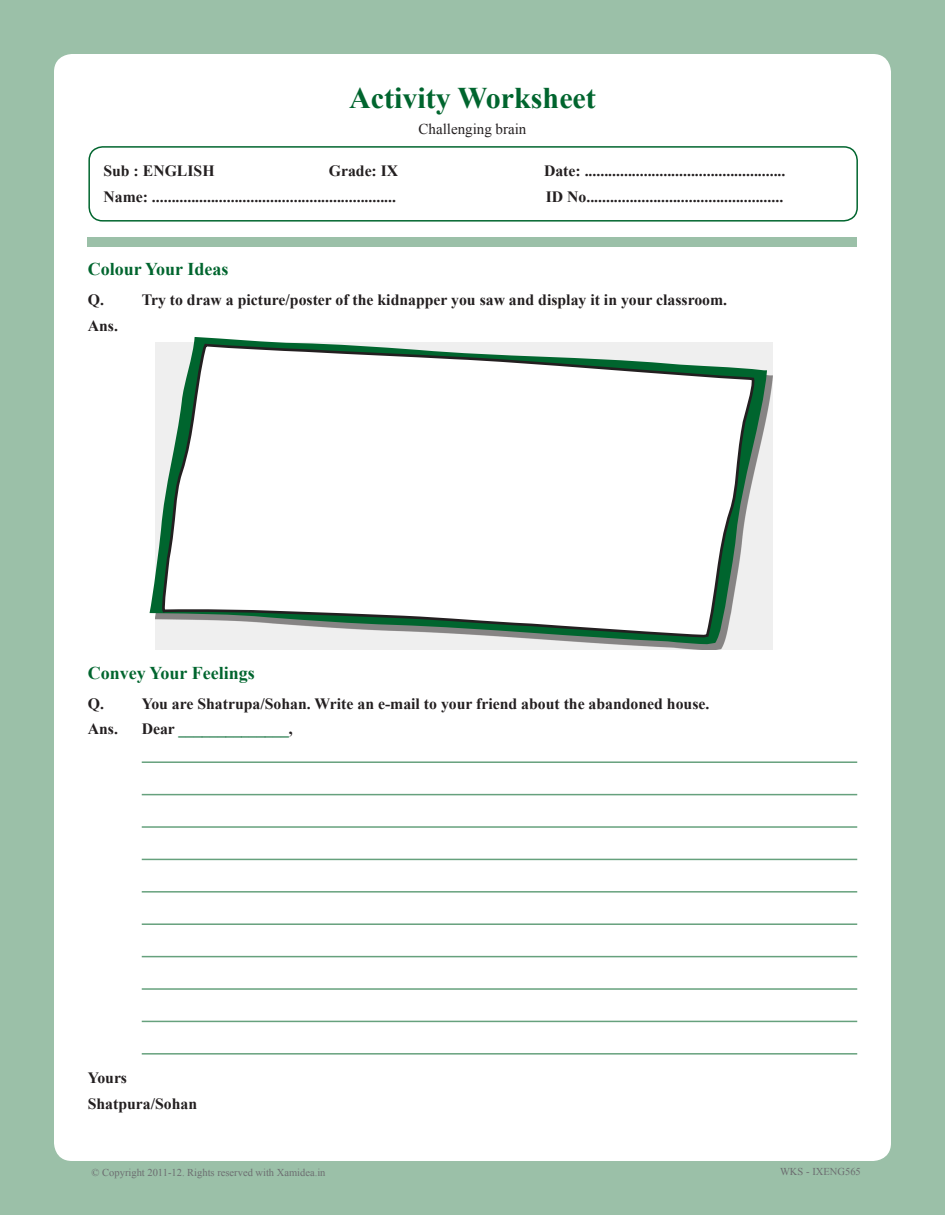
<style>
.page{position:relative;width:945px;height:1215px;background:#9bc0a8}
.page>*{position:absolute;margin:0;border:0;box-sizing:border-box;transform-origin:0 0}
.t1{font:700 30px "Times New Roman";color:#00652e}
.Choice{font:700 18px "Times New Roman";color:#00652e}
.Body{font:700 15.75px "Times New Roman";color:#231f20}
.Body-2{font:700 15.75px "Times New Roman";color:#00652e}
.t2{font:15px "Times New Roman";color:#231f20}
.t3{font:10.5px "Times New Roman";color:#6c6d70}
.s1{color:#231f20}
</style>
<div class="page">
<div style="left:54px;top:54px;width:837px;height:1107px;background:#fff;border-radius:18px"></div>
<div style="left:88px;top:237px;width:769px;height:10px;background:#9bc0a8"></div>
<div style="left:88px;top:146px;width:770px;height:76px;border:2px solid #00652e;border-radius:14px"></div>
<hr style="left:142px;top:761px;width:715px;height:2px;background:#66a17d">
<hr style="left:142px;top:794px;width:715px;height:1px;background:#66a17d">
<hr style="left:142px;top:826px;width:715px;height:2px;background:#66a17d">
<hr style="left:142px;top:859px;width:715px;height:1px;background:#66a17d">
<hr style="left:142px;top:891px;width:715px;height:2px;background:#66a17d">
<hr style="left:142px;top:923px;width:715px;height:2px;background:#66a17d">
<hr style="left:142px;top:956px;width:715px;height:1px;background:#66a17d">
<hr style="left:142px;top:988px;width:715px;height:2px;background:#66a17d">
<hr style="left:142px;top:1021px;width:715px;height:1px;background:#66a17d">
<hr style="left:142px;top:1053px;width:715px;height:2px;background:#66a17d">
<svg style="left:155px;top:342px;width:618px;height:308px;fill:#efefef"></svg>
<svg style="left:150px;top:337px;width:617px;height:307px;fill:#efefef"></svg>
<svg style="left:161px;top:342px;width:595px;height:297px"></svg>
<h1 class="t1" style="left:349px;top:77px;width:248px">Activity Worksheet</h1>
<p class="t2" style="left:419px;top:119px;width:109px">Challenging brain</p>
<p class="Body" style="left:103px;top:160px;width:113px">Sub : ENGLISH</p>
<p class="Body" style="left:329px;top:160px;width:71px">Grade: IX</p>
<p class="Body" style="left:544px;top:160px;width:243px">Date: ...................................................</p>
<p class="Body" style="left:103px;top:186px;width:294px">Name: ..............................................................</p>
<p class="Body" style="left:546px;top:186px;width:239px">ID No..................................................</p>
<p class="Choice" style="left:88px;top:257px;width:142px">Colour Your Ideas</p>
<p class="Body" style="left:88px;top:289px;width:18px">Q.</p>
<p class="Body" style="left:142px;top:289px;width:587px">Try to draw a picture/poster of the kidnapper you saw and display it in your classroom.</p>
<p class="Body" style="left:88px;top:314px;width:32px">Ans.</p>
<p class="Choice" style="left:88px;top:661px;width:169px">Convey Your Feelings</p>
<p class="Body" style="left:88px;top:693px;width:18px">Q.</p>
<p class="Body" style="left:142px;top:693px;width:569px">You are Shatrupa/Sohan. Write an e-mail to your friend about the abandoned house.</p>
<p class="Body" style="left:88px;top:718px;width:32px">Ans.</p>
<p class="Body-2" style="left:142px;top:718px;width:153px"><span class="s1">Dear</span> ______________<span class="s1">,</span></p>
<p class="Body" style="left:88px;top:1067px;width:41px">Yours</p>
<p class="Body" style="left:88px;top:1093px;width:111px">Shatpura/Sohan</p>
<p class="t3" style="left:92px;top:1165px;width:235px">© Copyright 2011-12. Rights reserved with Xamidea.in</p>
<p class="t3" style="left:780px;top:1164px;width:82px">WKS - IXENG565</p>
</div>
